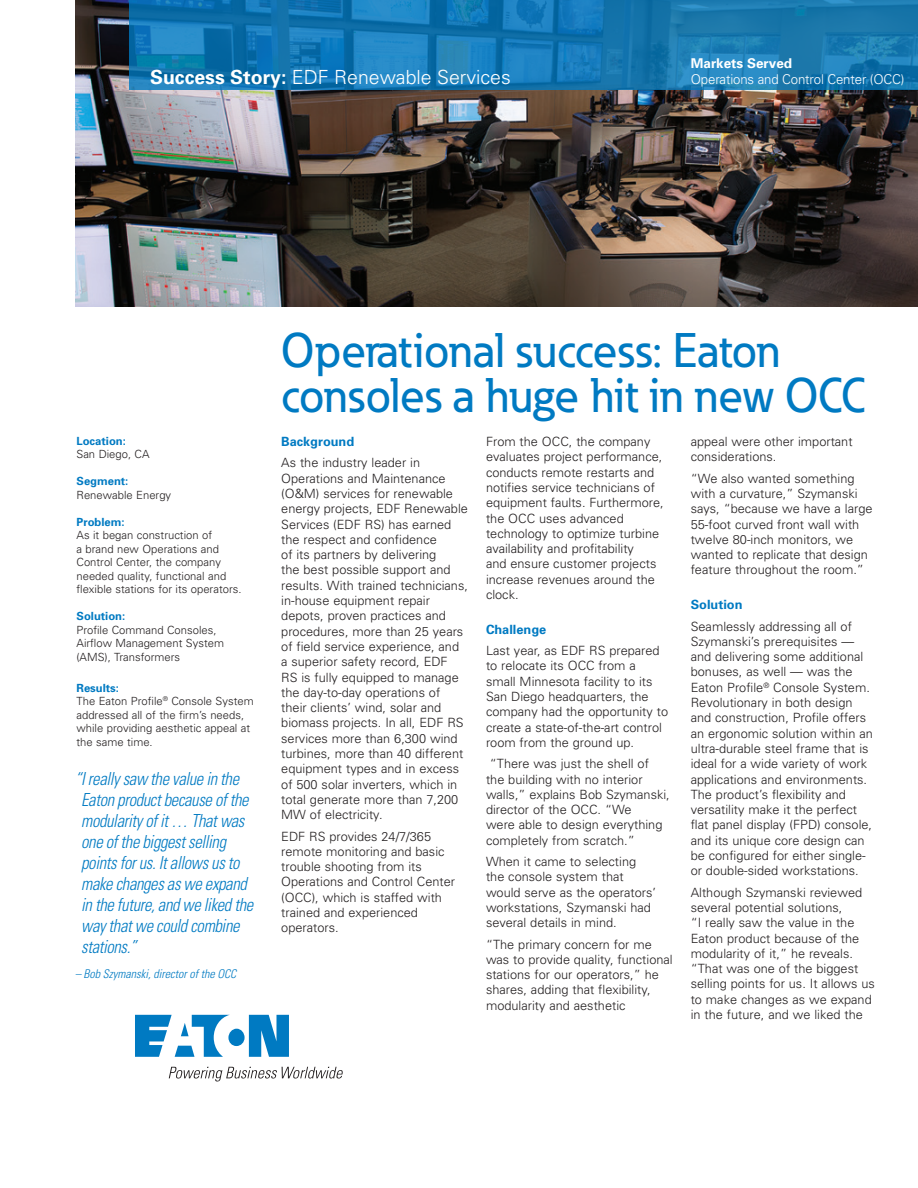
<style>
.page{position:relative;width:918px;height:1188px;background:#fff}
.page>*{position:absolute;margin:0;border:0;box-sizing:border-box;transform-origin:0 0}
._01_Headline___ADJ_C{font:500 48px/45px "Eaton";color:#007ac2}
._00_Product__Line_2{font:300 19.5px "Univers";color:#fff}
.t1{font:italic 300 condensed 18px/21px "Univers";letter-spacing:-.02em;color:#007ac2;scale:.93 1}
._00_Product__Line_2-2{font:300 13.5px "Univers";letter-spacing:-.01em;color:#fff}
._00_Product__Line_2-3{font:700 13.5px "Univers";color:#fff}
._01_Overview__11_pt{font:300 12.75px/15.3px "Univers";color:#231f20}
._01_Overview__11_pt-2{font:700 12.75px "Univers";color:#007ac2}
.t2{font:italic 300 condensed 12px "Univers";color:#007ac2}
._01_Overview__11_pt-3{font:300 11.25px/13.5px "Univers";color:#231f20}
.s1{font-weight:700}
.s2{font-weight:700;color:#007ac2}
</style>
<div class="page">
<img style="left:75px;top:0;width:843px;height:307px">
<svg style="left:129px;top:0;width:789px;height:90px"></svg>
<svg style="left:135px;top:1015px;width:154px;height:42px"></svg>
<svg style="left:169px;top:1067px;width:174px;height:14px"></svg>
<p class="_00_Product__Line_2" style="left:150px;top:66px;width:362px"><span class="s1">Success Story:</span> EDF Renewable Services</p>
<p class="_00_Product__Line_2-3" style="left:691px;top:56px;width:103px">Markets Served</p>
<p class="_00_Product__Line_2-2" style="left:691px;top:71px;width:215px">Operations and Control Center (OCC)</p>
<p class="_01_Overview__11_pt-3" style="left:76px;top:434px;width:75px"><span class="s2">Location:<br></span>San Diego, CA</p>
<p class="_01_Overview__11_pt-3" style="left:76px;top:475px;width:96px"><span class="s2">Segment:<br></span>Renewable Energy</p>
<p class="_01_Overview__11_pt-3" style="left:76px;top:515px;width:167px"><span class="s2">Problem:<br></span>As it began construction of<br>a brand new Operations and<br>Control Center, the company needed quality, functional and flexible stations for its operators.</p>
<p class="_01_Overview__11_pt-3" style="left:76px;top:610px;width:149px"><span class="s2">Solution:<br></span>Profile Command Consoles,<br>Airflow Management System (AMS), Transformers</p>
<p class="_01_Overview__11_pt-3" style="left:76px;top:681px;width:179px"><span class="s2">Results:<br></span>The Eaton Profile<sup>®</sup> Console System addressed all of the firm’s needs, while providing aesthetic appeal at the same time.</p>
<p class="t1" style="left:81px;top:768px;width:187px;text-indent:-6px">“I really saw the value in the<br>Eaton product because of the modularity of it … That was one of the biggest selling points for us. It allows us to make changes as we expand in the future, and we liked the way that we could combine stations.”</p>
<p class="t2" style="left:75px;top:967px;width:163px">– Bob Szymanski, director of the OCC</p>
<p class="_01_Headline___ADJ_C" style="left:281px;top:327px;width:585px">Operational success: Eaton consoles a huge hit in new OCC</p>
<p class="_01_Overview__11_pt-2" style="left:281px;top:434px;width:74px">Background</p>
<p class="_01_Overview__11_pt" style="left:281px;top:455px;width:188px">As the industry leader in<br>Operations and Maintenance (O&amp;M) services for renewable energy projects, EDF Renewable<br>Services (EDF RS) has earned the respect and confidence<br>of its partners by delivering<br>the best possible support and results. With trained technicians, in-house equipment repair depots, proven practices and procedures, more than 25 years of field service experience, and a superior safety record, EDF<br>RS is fully equipped to manage the day-to-day operations of their clients’ wind, solar and biomass projects. In all, EDF RS services more than 6,300 wind turbines, more than 40 different equipment types and in excess of 500 solar inverters, which in total generate more than 7,200<br>MW of electricity.</p>
<p class="_01_Overview__11_pt" style="left:281px;top:828px;width:175px">EDF RS provides 24/7/365 remote monitoring and basic trouble shooting from its<br>Operations and Control Center (OCC), which is staffed with trained and experienced operators.</p>
<p class="_01_Overview__11_pt" style="left:486px;top:434px;width:179px">From the OCC, the company evaluates project performance, conducts remote restarts and notifies service technicians of equipment faults. Furthermore, the OCC uses advanced technology to optimize turbine availability and profitability<br>and ensure customer projects increase revenues around the clock.</p>
<p class="_01_Overview__11_pt-2" style="left:486px;top:622px;width:62px">Challenge</p>
<p class="_01_Overview__11_pt" style="left:486px;top:643px;width:184px">Last year, as EDF RS prepared to relocate its OCC from a small Minnesota facility to its<br>San Diego headquarters, the company had the opportunity to create a state-of-the-art control room from the ground up.</p>
<p class="_01_Overview__11_pt" style="left:486px;top:756px;width:185px;text-indent:4px">“There was just the shell of the building with no interior walls,” explains Bob Szymanski, director of the OCC. “We<br>were able to design everything completely from scratch.”</p>
<p class="_01_Overview__11_pt" style="left:486px;top:854px;width:172px">When it came to selecting the console system that would serve as the operators’ workstations, Szymanski had several details in mind.</p>
<p class="_01_Overview__11_pt" style="left:486px;top:936px;width:188px">“The primary concern for me was to provide quality, functional stations for our operators,” he shares, adding that flexibility, modularity and aesthetic</p>
<p class="_01_Overview__11_pt" style="left:691px;top:434px;width:163px">appeal were other important considerations.</p>
<p class="_01_Overview__11_pt" style="left:691px;top:471px;width:183px">“We also wanted something with a curvature,” Szymanski says, “because we have a large<br>55-foot curved front wall with twelve 80-inch monitors, we wanted to replicate that design feature throughout the room.”</p>
<p class="_01_Overview__11_pt-2" style="left:691px;top:597px;width:53px">Solution</p>
<p class="_01_Overview__11_pt" style="left:691px;top:618px;width:184px">Seamlessly addressing all of<br>Szymanski’s prerequisites — and delivering some additional bonuses, as well — was the<br>Eaton Profile<sup>®</sup> Console System.<br>Revolutionary in both design and construction, Profile offers an ergonomic solution within an ultra-durable steel frame that is ideal for a wide variety of work applications and environments.<br>The product’s flexibility and versatility make it the perfect flat panel display (FPD) console, and its unique core design can be configured for either single&shy;or double-sided workstations.</p>
<p class="_01_Overview__11_pt" style="left:691px;top:885px;width:186px">Although Szymanski reviewed several potential solutions,<br>“I really saw the value in the<br>Eaton product because of the modularity of it,” he reveals. “That was one of the biggest selling points for us. It allows us to make changes as we expand in the future, and we liked the</p>
</div>
